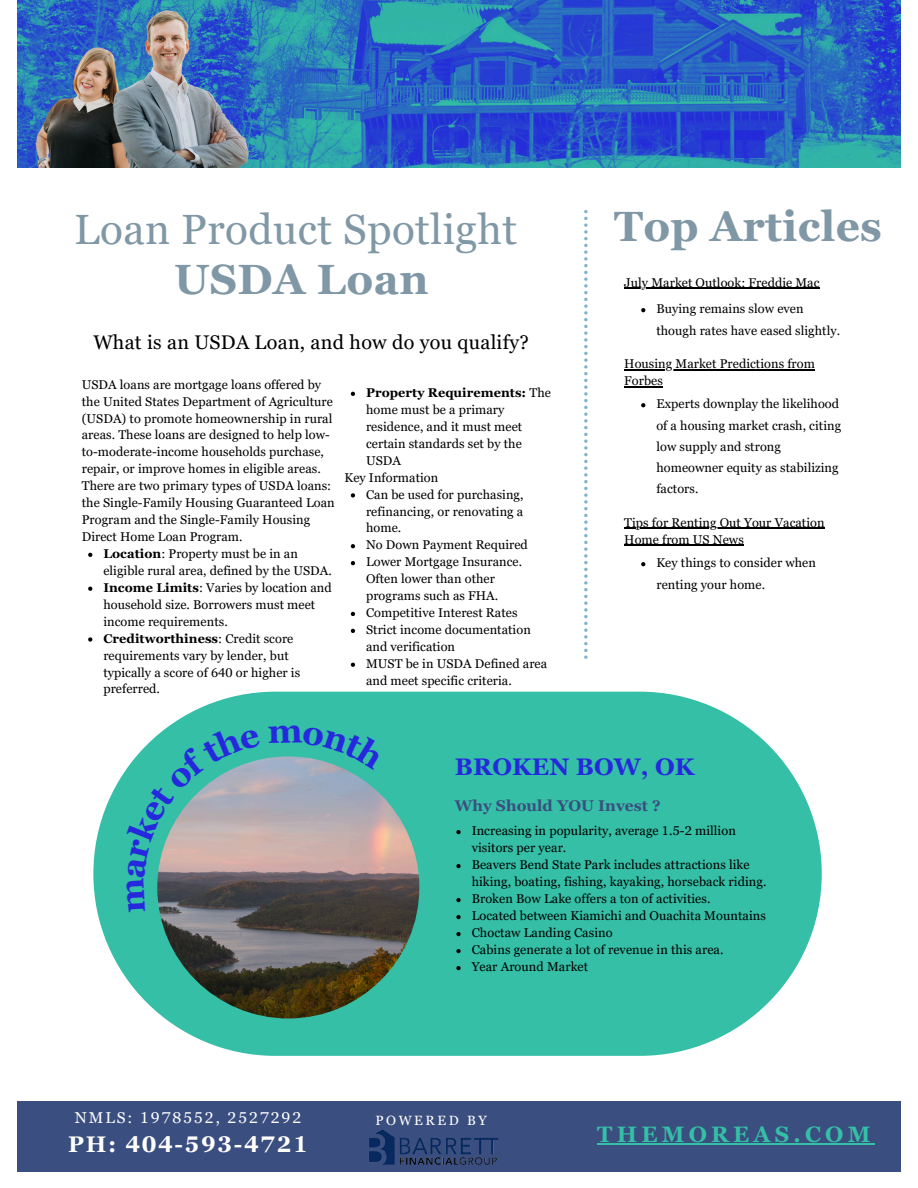
<style>
.page{position:relative;width:918px;height:1188px;background:#fff}
.page>*{position:absolute;margin:0;border:0;box-sizing:border-box;transform-origin:0 0}
.t1{font:42.3px/50.7px "Georgia Pro";letter-spacing:.01em;color:#8098a6;text-align:center}
.t2{font:700 42.3px "Georgia Pro";letter-spacing:.01em;color:#8098a6}
.t3{font:700 24px "Georgia Pro";letter-spacing:.005em;color:#2628dd}
.t4{font:700 22.5px "Georgia Pro";letter-spacing:.075em;color:#fff}
.t5{font:700 22.35px "Georgia Pro";letter-spacing:.19em;color:#34bfa6}
.t6{font:19.8px "Georgia Pro";letter-spacing:.015em;color:#000}
.t7{font:15.75px "Georgia Pro";letter-spacing:.125em;color:#fff}
.t8{font:700 15.45px "Georgia Pro";letter-spacing:.005em;color:#3a4e7f}
.t9{font:13.35px "Georgia Pro";letter-spacing:.19em;color:#fff}
.t10{font:12.75px/17px "Georgia Pro";letter-spacing:.005em;color:#000}
.s1{font-weight:700}
</style>
<div class="page">
<img style="left:17px;top:0;width:883px;height:168px">
<svg style="left:584px;top:210px;width:4px;height:449px"></svg>
<div style="left:93px;top:692px;width:729px;height:364px;background:#34bfa6;border-radius:182px"></div>
<img style="left:157px;top:756px;width:262px;height:262px;border-radius:50%">
<svg style="left:351px;top:392px;width:4px;height:4px"></svg>
<svg style="left:351px;top:493px;width:4px;height:5px"></svg>
<svg style="left:351px;top:544px;width:4px;height:4px"></svg>
<svg style="left:351px;top:561px;width:4px;height:4px"></svg>
<svg style="left:351px;top:612px;width:4px;height:4px"></svg>
<svg style="left:351px;top:629px;width:4px;height:4px"></svg>
<svg style="left:351px;top:663px;width:4px;height:4px"></svg>
<svg style="left:88px;top:553px;width:4px;height:4px"></svg>
<svg style="left:88px;top:587px;width:4px;height:4px"></svg>
<svg style="left:88px;top:637px;width:4px;height:5px"></svg>
<hr style="left:624px;top:288px;width:196px;height:1px;background:#000">
<svg style="left:641px;top:308px;width:4px;height:4px"></svg>
<hr style="left:624px;top:369px;width:191px;height:1px;background:#000">
<hr style="left:624px;top:386px;width:39px;height:1px;background:#000">
<svg style="left:641px;top:403px;width:4px;height:4px"></svg>
<hr style="left:624px;top:528px;width:201px;height:1px;background:#000">
<hr style="left:624px;top:545px;width:120px;height:1px;background:#000">
<svg style="left:456px;top:830px;width:5px;height:4px"></svg>
<svg style="left:456px;top:864px;width:5px;height:4px"></svg>
<svg style="left:456px;top:898px;width:5px;height:4px"></svg>
<svg style="left:456px;top:915px;width:5px;height:4px"></svg>
<svg style="left:456px;top:932px;width:5px;height:4px"></svg>
<svg style="left:456px;top:949px;width:5px;height:4px"></svg>
<svg style="left:456px;top:966px;width:5px;height:4px"></svg>
<svg style="left:641px;top:562px;width:4px;height:4px"></svg>
<div style="left:17px;top:1102px;width:884px;height:70px;background:#3a4e7f"></div>
<img style="left:369px;top:1129px;width:130px;height:36px">
<hr style="left:597px;top:1144px;width:278px;height:1px;background:#34bfa6">
<img style="left:17px;top:27px;width:125px;height:141px">
<img style="left:108px;top:0;width:149px;height:167px">
<svg style="left:126px;top:725px;width:135px;height:187px"></svg>
<svg style="left:268px;top:756px;width:78px;height:14px"></svg>
<p class="t1" style="left:74px;top:204px;width:444px">Loan Product Spotlight<br><span class="s1">USDA Loan</span></p>
<p class="t6" style="left:93px;top:331px;width:437px">What is an USDA Loan, and how do you qualify?</p>
<p class="t10" style="left:82px;top:376px;width:254px">USDA loans are mortgage loans offered by the United States Department of Agriculture (USDA) to promote homeownership in rural areas. These loans are designed to help low&shy;to-moderate-income households purchase, repair, or improve homes in eligible areas.<br>There are two primary types of USDA loans: the Single-Family Housing Guaranteed Loan Program and the Single-Family Housing Direct Home Loan Program.</p>
<p class="t10" style="left:103px;top:545px;width:230px"><span class="s1">Location</span>: Property must be in an eligible rural area, defined by the USDA.</p>
<p class="t10" style="left:103px;top:579px;width:230px"><span class="s1">Income Limits</span>: Varies by location and household size. Borrowers must meet income requirements.</p>
<p class="t10" style="left:103px;top:630px;width:198px"><span class="s1">Creditworthiness</span>: Credit score requirements vary by lender, but typically a score of 640 or higher is preferred.</p>
<p class="t10" style="left:366px;top:384px;width:186px"><span class="s1">Property Requirements:</span> The home must be a primary residence, and it must meet certain standards set by the<br>USDA</p>
<h1 class="t10" style="left:344px;top:469px;width:95px">Key Information</h1>
<h2 class="t10" style="left:366px;top:486px;width:159px;text-align:justify">Can be used for purchasing, refinancing, or renovating a home.</h2>
<p class="t10" style="left:366px;top:536px;width:163px">No Down Payment Required</p>
<p class="t10" style="left:366px;top:553px;width:158px">Lower Mortgage Insurance.<br>Often lower than other programs such as FHA.</p>
<h5 class="t10" style="left:366px;top:604px;width:153px">Competitive Interest Rates</h5>
<p class="t10" style="left:366px;top:621px;width:166px">Strict income documentation and verification</p>
<p class="t10" style="left:366px;top:655px;width:183px">MUST be in USDA Defined area and meet specific criteria.</p>
<p class="t2" style="left:614px;top:203px;width:269px">Top Articles</p>
<p class="t10" style="left:624px;top:274px;width:197px">July Market Outlook: Freddie Mac</p>
<p class="t10" style="left:656px;top:298px;width:185px;line-height:21.1px">Buying remains slow even though rates have eased slightly.</p>
<h4 class="t10" style="left:624px;top:355px;width:192px">Housing Market Predictions from<br>Forbes</h4>
<p class="t10" style="left:656px;top:393px;width:186px;line-height:21.1px">Experts downplay the likelihood of a housing market crash, citing low supply and strong homeowner equity as stabilizing factors.</p>
<p class="t10" style="left:624px;top:514px;width:202px">Tips for Renting Out Your Vacation<br>Home from US News</p>
<p class="t10" style="left:656px;top:552px;width:161px;line-height:21.1px">Key things to consider when renting your home.</p>
<p class="t3" style="left:455px;top:753px;width:241px">BROKEN BOW, OK</p>
<p class="t8" style="left:455px;top:797px;width:207px">Why Should YOU Invest ?</p>
<p class="t7" style="left:75px;top:1108px;width:228px">NMLS: 1978552, 2527292</p>
<h3 class="t4" style="left:68px;top:1131px;width:241px">PH: 404-593-4721</h3>
<p class="t10" style="left:472px;top:822px;width:296px">Increasing in popularity, average 1.5-2 million visitors per year.<br>Beavers Bend State Park includes attractions like hiking, boating, fishing, kayaking, horseback riding.<br>Broken Bow Lake offers a ton of activities.<br>Located between Kiamichi and Ouachita Mountains Choctaw Landing Casino<br>Cabins generate a lot of revenue in this area.<br>Year Around Market</p>
<p class="t9" style="left:375px;top:1112px;width:113px">POWERED BY</p>
<h3 class="t5" style="left:597px;top:1122px;width:275px">THEMOREAS.COM</h3>
</div>
